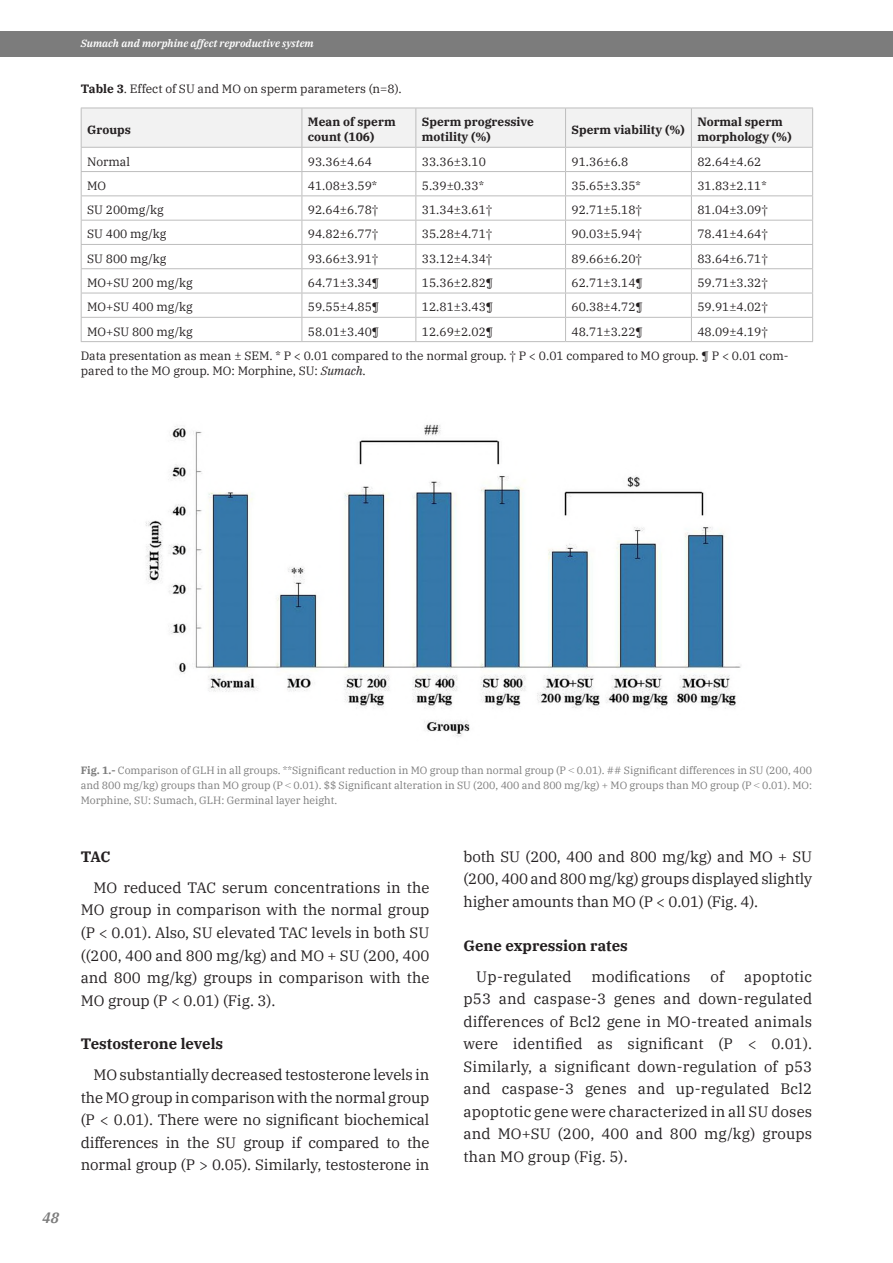
<style>
.page{position:relative;width:893px;height:1263px;background:#fff}
.page>*{position:absolute;margin:0;border:0;box-sizing:border-box;transform-origin:0 0}
.texto_comun{font:15px/22.5px "IBM Plex Serif";color:#231f20;text-align:justify}
.titulillo{font:700 15px "IBM Plex Serif";color:#231f20}
.t1{font:italic 600 15px "IBM Plex Serif";color:#7c7c7c}
.tabla{font:12px/15px "IBM Plex Serif";color:#231f20}
.tabla-2{font:700 12px/15px "IBM Plex Serif";color:#231f20}
.pie_figura{font:10.5px/15px "IBM Plex Serif";color:#7c7c7c;text-align:justify}
.t2{font:italic 600 10.5px "IBM Plex Serif";color:#fff}
.s1{font-weight:700}
.s2{font-style:italic}
.s3{font-family:"Times New Roman"}
</style>
<div class="page">
<div style="left:0;top:31px;width:893px;height:25px;background:#7c7c7c"></div>
<svg style="left:81px;top:108px;width:732px;height:233px"></svg>
<hr style="left:81px;top:341px;width:221px;height:1px;background:#bdbdbd">
<hr style="left:302px;top:341px;width:114px;height:1px;background:#bdbdbd">
<hr style="left:416px;top:341px;width:150px;height:1px;background:#bdbdbd">
<hr style="left:566px;top:341px;width:125px;height:1px;background:#bdbdbd">
<hr style="left:691px;top:341px;width:122px;height:1px;background:#bdbdbd">
<img style="left:145px;top:424px;width:596px;height:313px">
<p class="t2" style="left:81px;top:35px;width:234px">Sumach and morphine affect reproductive system</p>
<p class="tabla" style="left:81px;top:80px;width:323px"><span class="s1">Table 3</span>. Effect of SU and MO on sperm parameters (n=8).</p>
<p class="tabla-2" style="left:87px;top:121px;width:45px">Groups</p>
<p class="tabla-2" style="left:308px;top:114px;width:89px">Mean of sperm count (106)</p>
<p class="tabla-2" style="left:422px;top:114px;width:113px">Sperm progressive motility (%)</p>
<p class="tabla-2" style="left:572px;top:121px;width:115px">Sperm viability (%)</p>
<p class="tabla-2" style="left:697px;top:114px;width:96px">Normal sperm morphology (%)</p>
<p class="tabla" style="left:87px;top:153px;width:44px">Normal</p>
<p class="tabla" style="left:308px;top:153px;width:66px">93.36±4.64</p>
<p class="tabla" style="left:422px;top:153px;width:66px">33.36±3.10</p>
<p class="tabla" style="left:572px;top:153px;width:58px">91.36±6.8</p>
<p class="tabla" style="left:697px;top:153px;width:66px">82.64±4.62</p>
<p class="tabla" style="left:87px;top:177px;width:21px">MO</p>
<p class="tabla" style="left:308px;top:177px;width:71px">41.08±3.59*</p>
<p class="tabla" style="left:422px;top:177px;width:64px">5.39±0.33*</p>
<p class="tabla" style="left:572px;top:177px;width:71px">35.65±3.35*</p>
<p class="tabla" style="left:697px;top:177px;width:71px">31.83±2.11*</p>
<p class="tabla" style="left:87px;top:201px;width:78px">SU 200mg/kg</p>
<p class="tabla" style="left:308px;top:201px;width:72px">92.64±6.78†</p>
<p class="tabla" style="left:422px;top:201px;width:72px">31.34±3.61†</p>
<p class="tabla" style="left:572px;top:201px;width:72px">92.71±5.18†</p>
<p class="tabla" style="left:697px;top:201px;width:72px">81.04±3.09†</p>
<p class="tabla" style="left:87px;top:226px;width:81px">SU 400 mg/kg</p>
<p class="tabla" style="left:308px;top:226px;width:72px">94.82±6.77†</p>
<p class="tabla" style="left:422px;top:226px;width:72px">35.28±4.71†</p>
<p class="tabla" style="left:572px;top:226px;width:72px">90.03±5.94†</p>
<p class="tabla" style="left:697px;top:226px;width:72px">78.41±4.64†</p>
<p class="tabla" style="left:87px;top:250px;width:81px">SU 800 mg/kg</p>
<p class="tabla" style="left:308px;top:250px;width:72px">93.66±3.91†</p>
<p class="tabla" style="left:422px;top:250px;width:72px">33.12±4.34†</p>
<p class="tabla" style="left:572px;top:250px;width:72px">89.66±6.20†</p>
<p class="tabla" style="left:697px;top:250px;width:72px">83.64±6.71†</p>
<p class="tabla" style="left:87px;top:274px;width:107px">MO+SU 200 mg/kg</p>
<p class="tabla" style="left:308px;top:274px;width:73px">64.71±3.34¶</p>
<p class="tabla" style="left:422px;top:274px;width:73px">15.36±2.82¶</p>
<p class="tabla" style="left:572px;top:274px;width:73px">62.71±3.14¶</p>
<p class="tabla" style="left:697px;top:274px;width:72px">59.71±3.32†</p>
<p class="tabla" style="left:87px;top:299px;width:107px">MO+SU 400 mg/kg</p>
<p class="tabla" style="left:308px;top:299px;width:73px">59.55±4.85¶</p>
<p class="tabla" style="left:422px;top:299px;width:73px">12.81±3.43¶</p>
<p class="tabla" style="left:572px;top:299px;width:73px">60.38±4.72¶</p>
<p class="tabla" style="left:697px;top:299px;width:72px">59.91±4.02†</p>
<p class="tabla" style="left:87px;top:323px;width:107px">MO+SU 800 mg/kg</p>
<p class="tabla" style="left:308px;top:323px;width:73px">58.01±3.40¶</p>
<p class="tabla" style="left:422px;top:323px;width:73px">12.69±2.02¶</p>
<p class="tabla" style="left:572px;top:323px;width:73px">48.71±3.22¶</p>
<p class="tabla" style="left:697px;top:323px;width:72px">48.09±4.19†</p>
<p class="tabla" style="left:81px;top:347px;width:709px">Data presentation as mean ± SEM. * P &lt; 0.01 compared to the normal group. † P &lt; 0.01 compared to MO group. ¶ P &lt; 0.01 com&shy;pared to the MO group. MO: Morphine, SU: <span class="s2">Sumach</span>.</p>
<p class="t1" style="left:43px;top:1206px;width:18px">48</p>
<p class="pie_figura" style="left:81px;top:762px;width:733px"><span class="s1">Fig. 1.-</span> Comparison of GLH in all groups. **Significant reduction in MO group than normal group (P <span class="s3">˂</span> 0.01). ## Significant differences in SU (200, 400 and 800 mg/kg) groups than MO group (P <span class="s3">˂</span> 0.01). $$ Significant alteration in SU (200, 400 and 800 mg/kg) + MO groups than MO group (P <span class="s3">˂</span> 0.01). MO:<br>Morphine, SU: Sumach, GLH: Germinal layer height.</p>
<p class="titulillo" style="left:81px;top:845px;width:31px">TAC</p>
<p class="texto_comun" style="left:81px;top:875px;width:350px;text-indent:13px">MO reduced TAC serum concentrations in the MO group in comparison with the normal group (P &lt; 0.01). Also, SU elevated TAC levels in both SU ((200, 400 and 800 mg/kg) and MO + SU (200, 400 and 800 mg/kg) groups in comparison with the MO group (P &lt; 0.01) (Fig. 3).</p>
<p class="titulillo" style="left:81px;top:1032px;width:144px">Testosterone levels</p>
<p class="texto_comun" style="left:81px;top:1062px;width:350px;text-indent:13px">MO substantially decreased testosterone levels in the MO group in comparison with the normal group (P &lt; 0.01). There were no significant biochemical differences in the SU group if compared to the normal group (P &gt; 0.05). Similarly, testosterone in</p>
<p class="texto_comun" style="left:463px;top:844px;width:350px">both SU (200, 400 and 800 mg/kg) and MO + SU (200, 400 and 800 mg/kg) groups displayed slightly higher amounts than MO (P &lt; 0.01) (Fig. 4).</p>
<p class="titulillo" style="left:463px;top:933px;width:166px">Gene expression rates</p>
<p class="texto_comun" style="left:476px;top:964px;width:97px">Up-regulated</p>
<p class="texto_comun" style="left:592px;top:964px;width:101px">modifications</p>
<p class="texto_comun" style="left:711px;top:964px;width:15px">of</p>
<p class="texto_comun" style="left:463px;top:964px;width:350px;text-indent:281px">apoptotic p53 and caspase-3 genes and down-regulated differences of Bcl2 gene in MO-treated animals were identified as significant (P &lt; 0.01).<br>Similarly, a significant down-regulation of p53 and caspase-3 genes and up-regulated Bcl2 apoptotic gene were characterized in all SU doses and MO+SU (200, 400 and 800 mg/kg) groups than MO group (Fig. 5).</p>
</div>
